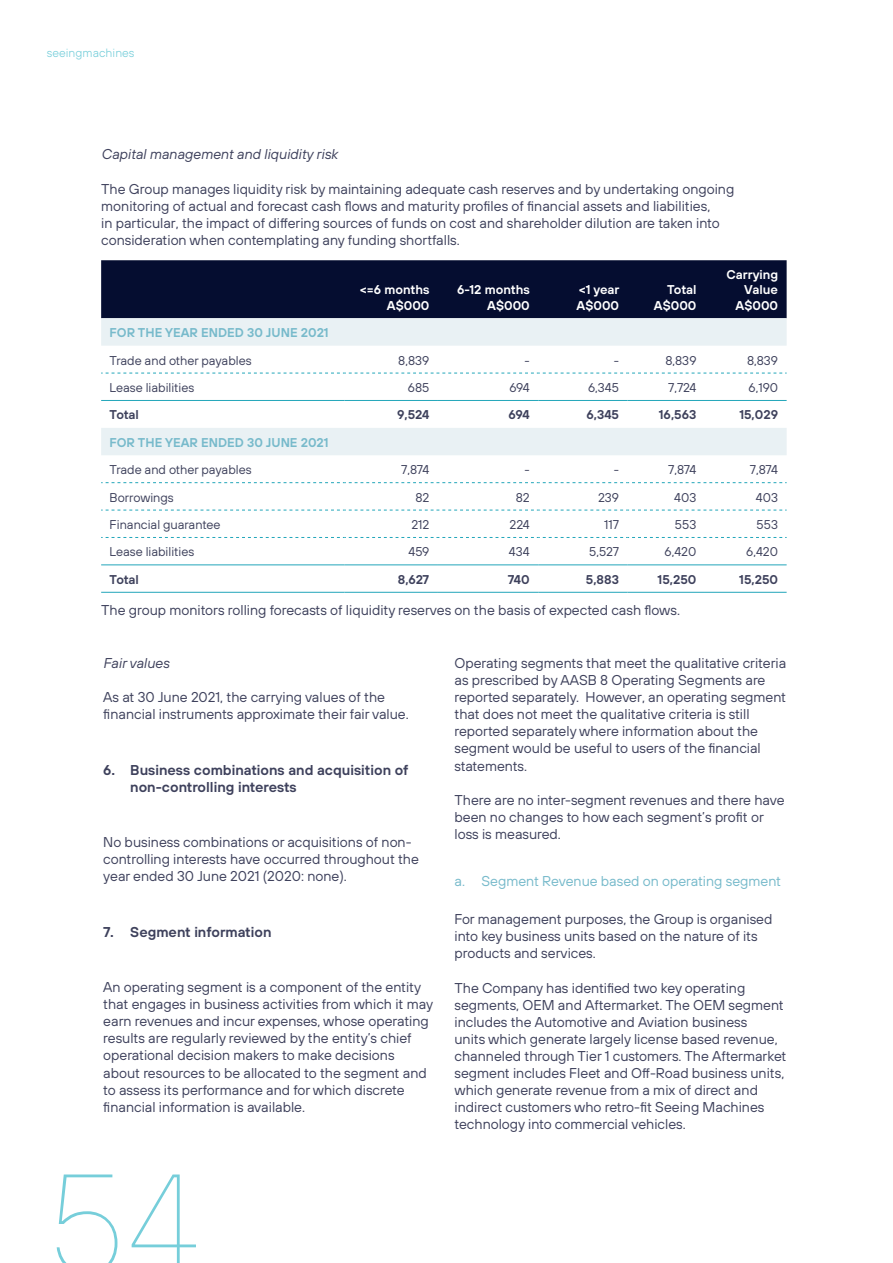
<style>
.page{position:relative;width:893px;height:1263px;background:#fff}
.page>*{position:absolute;margin:0;border:0;box-sizing:border-box;transform-origin:0 0}
.t1{font:100 141.45px "TT Hoves";color:#76ceda}
.t2{font:14.25px/17.1px "TT Hoves";color:#3e415c}
.t3{font:600 14.25px/17.1px "TT Hoves";color:#3e415c}
.t4{font:italic 14.25px "TT Hoves";color:#3e415c}
.t5{font:14.25px "TT Hoves";color:#77bacb}
.t6{font:12.75px "TT Hoves";color:#3e415c}
.t7{font:600 12.75px/15.3px "TT Hoves";color:#fff;text-align:right}
.t8{font:600 12.75px "TT Hoves";color:#3e415c}
.t9{font:600 12.75px "TT Hoves";color:#77bacb}
.t10{font:300 12px "TT Hoves";color:#76ceda}
</style>
<div class="page">
<div style="left:101px;top:260px;width:686px;height:58px;background:#050d30"></div>
<svg style="left:101px;top:318px;width:686px;height:137px"></svg>
<svg style="left:101px;top:373px;width:686px;height:1px"></svg>
<svg style="left:101px;top:482px;width:686px;height:1px"></svg>
<svg style="left:101px;top:510px;width:686px;height:1px"></svg>
<svg style="left:101px;top:537px;width:686px;height:1px"></svg>
<hr style="left:101px;top:400px;width:243px;height:1px;background:#22a6ba">
<hr style="left:344px;top:400px;width:94px;height:1px;background:#22a6ba">
<hr style="left:438px;top:400px;width:100px;height:1px;background:#22a6ba">
<hr style="left:538px;top:400px;width:90px;height:1px;background:#22a6ba">
<hr style="left:628px;top:400px;width:77px;height:1px;background:#22a6ba">
<hr style="left:705px;top:400px;width:82px;height:1px;background:#22a6ba">
<hr style="left:101px;top:564px;width:243px;height:1px;background:#22a6ba">
<hr style="left:344px;top:564px;width:94px;height:1px;background:#22a6ba">
<hr style="left:438px;top:564px;width:100px;height:1px;background:#22a6ba">
<hr style="left:538px;top:564px;width:90px;height:1px;background:#22a6ba">
<hr style="left:628px;top:564px;width:77px;height:1px;background:#22a6ba">
<hr style="left:705px;top:564px;width:82px;height:1px;background:#22a6ba">
<hr style="left:101px;top:592px;width:243px;height:1px;background:#22a6ba">
<hr style="left:344px;top:592px;width:94px;height:1px;background:#22a6ba">
<hr style="left:438px;top:592px;width:100px;height:1px;background:#22a6ba">
<hr style="left:538px;top:592px;width:90px;height:1px;background:#22a6ba">
<hr style="left:628px;top:592px;width:77px;height:1px;background:#22a6ba">
<hr style="left:705px;top:592px;width:82px;height:1px;background:#22a6ba">
<p class="t10" style="left:47px;top:45px;width:89px">seeingmachines</p>
<p class="t4" style="left:101px;top:146px;width:238px">Capital management and liquidity risk</p>
<p class="t2" style="left:101px;top:180px;width:635px">The Group manages liquidity risk by maintaining adequate cash reserves and by undertaking ongoing monitoring of actual and forecast cash flows and maturity profiles of financial assets and liabilities,<br>in particular, the impact of differing sources of funds on cost and shareholder dilution are taken into consideration when contemplating any funding shortfalls.</p>
<p class="t7" style="left:360px;top:282px;width:71px">&lt;=6 months<br>A$000</p>
<p class="t7" style="left:457px;top:282px;width:74px">6-12 months<br>A$000</p>
<p class="t7" style="left:577px;top:282px;width:44px;text-align:left">&lt;1 year<br>A$000</p>
<p class="t7" style="left:654px;top:282px;width:44px">Total<br>A$000</p>
<p class="t7" style="left:727px;top:267px;width:53px">Carrying<br>Value<br>A$000</p>
<p class="t9" style="left:110px;top:324px;width:221px">FOR THE YEAR ENDED 30 JUNE 2021</p>
<p class="t6" style="left:110px;top:352px;width:143px">Trade and other payables</p>
<p class="t6" style="left:398px;top:352px;width:33px">8,839</p>
<p class="t6" style="left:525px;top:352px;width:7px">-</p>
<p class="t6" style="left:614px;top:352px;width:7px">-</p>
<p class="t6" style="left:665px;top:352px;width:33px">8,839</p>
<p class="t6" style="left:747px;top:352px;width:33px">8,839</p>
<p class="t6" style="left:110px;top:380px;width:86px">Lease liabilities</p>
<p class="t6" style="left:408px;top:380px;width:23px">685</p>
<p class="t6" style="left:509px;top:380px;width:22px">694</p>
<p class="t6" style="left:588px;top:380px;width:32px">6,345</p>
<p class="t6" style="left:668px;top:380px;width:30px">7,724</p>
<p class="t6" style="left:749px;top:380px;width:31px">6,190</p>
<p class="t8" style="left:110px;top:406px;width:31px">Total</p>
<p class="t8" style="left:397px;top:406px;width:34px">9,524</p>
<p class="t8" style="left:508px;top:406px;width:23px">694</p>
<p class="t8" style="left:586px;top:406px;width:34px">6,345</p>
<p class="t8" style="left:659px;top:406px;width:39px">16,563</p>
<p class="t8" style="left:739px;top:406px;width:40px">15,029</p>
<p class="t9" style="left:110px;top:434px;width:221px">FOR THE YEAR ENDED 30 JUNE 2021</p>
<p class="t6" style="left:110px;top:462px;width:143px">Trade and other payables</p>
<p class="t6" style="left:401px;top:462px;width:30px">7,874</p>
<p class="t6" style="left:524px;top:462px;width:7px">-</p>
<p class="t6" style="left:614px;top:462px;width:7px">-</p>
<p class="t6" style="left:668px;top:462px;width:30px">7,874</p>
<p class="t6" style="left:750px;top:462px;width:30px">7,874</p>
<p class="t6" style="left:110px;top:489px;width:66px">Borrowings</p>
<p class="t6" style="left:415px;top:489px;width:15px">82</p>
<p class="t6" style="left:516px;top:489px;width:15px">82</p>
<p class="t6" style="left:598px;top:489px;width:22px">239</p>
<p class="t6" style="left:674px;top:489px;width:24px">403</p>
<p class="t6" style="left:756px;top:489px;width:24px">403</p>
<p class="t6" style="left:110px;top:517px;width:112px">Financial guarantee</p>
<p class="t6" style="left:411px;top:517px;width:19px">212</p>
<p class="t6" style="left:510px;top:517px;width:22px">224</p>
<p class="t6" style="left:604px;top:517px;width:16px">117</p>
<p class="t6" style="left:675px;top:517px;width:23px">553</p>
<p class="t6" style="left:757px;top:517px;width:23px">553</p>
<p class="t6" style="left:110px;top:544px;width:86px">Lease liabilities</p>
<p class="t6" style="left:408px;top:544px;width:22px">459</p>
<p class="t6" style="left:509px;top:544px;width:22px">434</p>
<p class="t6" style="left:589px;top:544px;width:31px">5,527</p>
<p class="t6" style="left:665px;top:544px;width:33px">6,420</p>
<p class="t6" style="left:746px;top:544px;width:33px">6,420</p>
<p class="t8" style="left:110px;top:571px;width:31px">Total</p>
<p class="t8" style="left:398px;top:571px;width:33px">8,627</p>
<p class="t8" style="left:508px;top:571px;width:23px">740</p>
<p class="t8" style="left:586px;top:571px;width:35px">5,883</p>
<p class="t8" style="left:658px;top:571px;width:40px">15,250</p>
<p class="t8" style="left:739px;top:571px;width:40px">15,250</p>
<p class="t2" style="left:101px;top:601px;width:580px">The group monitors rolling forecasts of liquidity reserves on the basis of expected cash flows.</p>
<p class="t4" style="left:103px;top:654px;width:68px">Fair values</p>
<p class="t2" style="left:103px;top:688px;width:307px">As at 30 June 2021, the carrying values of the financial instruments approximate their fair value.</p>
<p class="t3" style="left:130px;top:761px;width:280px;text-indent:-27px">6. Business combinations and acquisition of non-controlling interests</p>
<p class="t2" style="left:103px;top:833px;width:317px">No business combinations or acquisitions of non&shy;controlling interests have occurred throughout the year ended 30 June 2021 (2020: none).</p>
<p class="t3" style="left:103px;top:923px;width:170px">7. Segment information</p>
<p class="t2" style="left:103px;top:978px;width:331px">An operating segment is a component of the entity that engages in business activities from which it may earn revenues and incur expenses, whose operating results are regularly reviewed by the entity’s chief operational decision makers to make decisions about resources to be allocated to the segment and to assess its performance and for which discrete financial information is available.</p>
<h1 class="t1" style="left:47px;top:1136px;width:155px">54</h1>
<p class="t2" style="left:454px;top:654px;width:333px">Operating segments that meet the qualitative criteria as prescribed by AASB 8 Operating Segments are reported separately. However, an operating segment that does not meet the qualitative criteria is still reported separately where information about the segment would be useful to users of the financial statements.</p>
<p class="t2" style="left:454px;top:791px;width:332px">There are no inter-segment revenues and there have been no changes to how each segment’s profit or loss is measured.</p>
<p class="t5" style="left:454px;top:872px;width:328px">a. Segment Revenue based on operating segment</p>
<p class="t2" style="left:454px;top:910px;width:319px">For management purposes, the Group is organised into key business units based on the nature of its products and services.</p>
<p class="t2" style="left:454px;top:979px;width:333px">The Company has identified two key operating segments, OEM and Aftermarket. The OEM segment includes the Automotive and Aviation business<br>units which generate largely license based revenue, channeled through Tier 1 customers. The Aftermarket segment includes Fleet and Off-Road business units, which generate revenue from a mix of direct and indirect customers who retro-fit Seeing Machines technology into commercial vehicles.</p>
</div>
